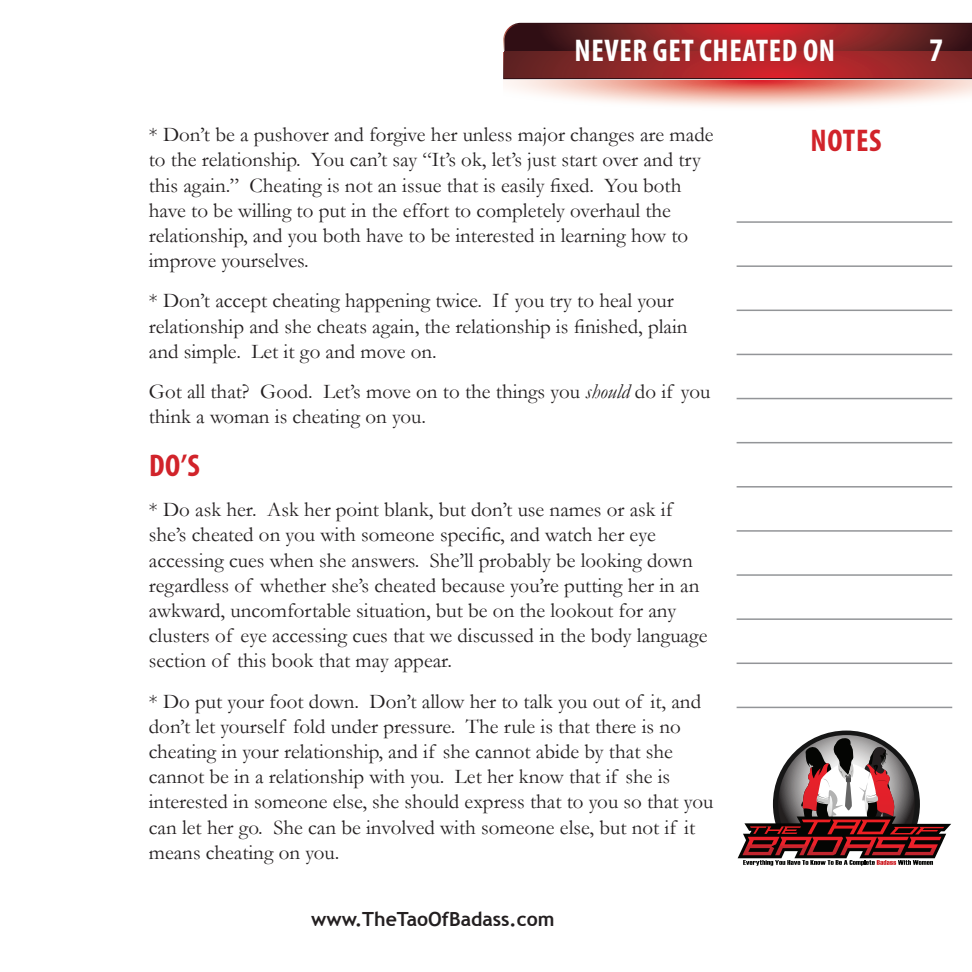
<style>
.page{position:relative;width:972px;height:972px;background:#fff}
.page>*{position:absolute;margin:0;border:0;box-sizing:border-box;transform-origin:0 0}
.t1{font:700 condensed 33px "Myriad Pro";color:#fff}
.t2{font:700 condensed 31.5px "Myriad Pro";letter-spacing:.02em;color:#fff}
.t3{font:700 condensed 31.5px "Myriad Pro";letter-spacing:.02em;color:#d1232a}
.t4{font:21px/25.2px "Garamond";color:#231f20}
.t5{font:700 19.5px "Trebuchet MS";color:#231f20}
.s1{font-style:italic}
</style>
<div class="page">
<svg style="left:738px;top:731px;width:213px;height:135px"></svg>
<hr style="left:737px;top:221px;width:215px;height:2px;background:#939598">
<hr style="left:737px;top:398px;width:215px;height:1px;background:#939598">
<hr style="left:737px;top:574px;width:215px;height:2px;background:#939598">
<hr style="left:737px;top:265px;width:215px;height:2px;background:#939598">
<hr style="left:737px;top:442px;width:215px;height:1px;background:#939598">
<hr style="left:737px;top:618px;width:215px;height:2px;background:#939598">
<hr style="left:737px;top:310px;width:215px;height:1px;background:#939598">
<hr style="left:737px;top:486px;width:215px;height:2px;background:#939598">
<hr style="left:737px;top:663px;width:215px;height:1px;background:#939598">
<hr style="left:737px;top:354px;width:215px;height:1px;background:#939598">
<hr style="left:737px;top:530px;width:215px;height:2px;background:#939598">
<hr style="left:737px;top:707px;width:215px;height:1px;background:#939598">
<svg style="left:504px;top:80px;width:468px;height:27px"></svg>
<svg style="left:503px;top:23px;width:469px;height:56px;background:#792124"></svg>
<svg style="left:504px;top:51px;width:468px;height:27px;background:#992628"></svg>
<h2 class="t2" style="left:574px;top:31px;width:262px">NEVER GET CHEATED ON</h2>
<p class="t4" style="left:149px;top:122px;width:566px">* Don’t be a pushover and forgive her unless major changes are made to the relationship. You can’t say “It’s ok, let’s just start over and try this again.” Cheating is not an issue that is easily fixed. You both have to be willing to put in the effort to completely overhaul the relationship, and you both have to be interested in learning how to improve yourselves.</p>
<p class="t4" style="left:149px;top:288px;width:540px">* Don’t accept cheating happening twice. If you try to heal your relationship and she cheats again, the relationship is finished, plain and simple. Let it go and move on.</p>
<p class="t4" style="left:149px;top:378px;width:563px">Got all that? Good. Let’s move on to the things you <span class="s1">should</span> do if you think a woman is cheating on you.</p>
<h2 class="t3" style="left:149px;top:446px;width:52px">DO’S</h2>
<p class="t4" style="left:149px;top:497px;width:560px">* Do ask her. Ask her point blank, but don’t use names or ask if she’s cheated on you with someone specific, and watch her eye accessing cues when she answers. She’ll probably be looking down regardless of whether she’s cheated because you’re putting her in an awkward, uncomfortable situation, but be on the lookout for any clusters of eye accessing cues that we discussed in the body language section of this book that may appear.</p>
<p class="t4" style="left:149px;top:688px;width:566px">* Do put your foot down. Don’t allow her to talk you out of it, and don’t let yourself fold under pressure. The rule is that there is no cheating in your relationship, and if she cannot abide by that she cannot be in a relationship with you. Let her know that if she is interested in someone else, she should express that to you so that you can let her go. She can be involved with someone else, but not if it means cheating on you.</p>
<p class="t5" style="left:311px;top:906px;width:245px">www.TheTaoOfBadass.com</p>
<h2 class="t3" style="left:811px;top:121px;width:72px">NOTES</h2>
<h1 class="t1" style="left:929px;top:29px;width:16px">7</h1>
</div>
